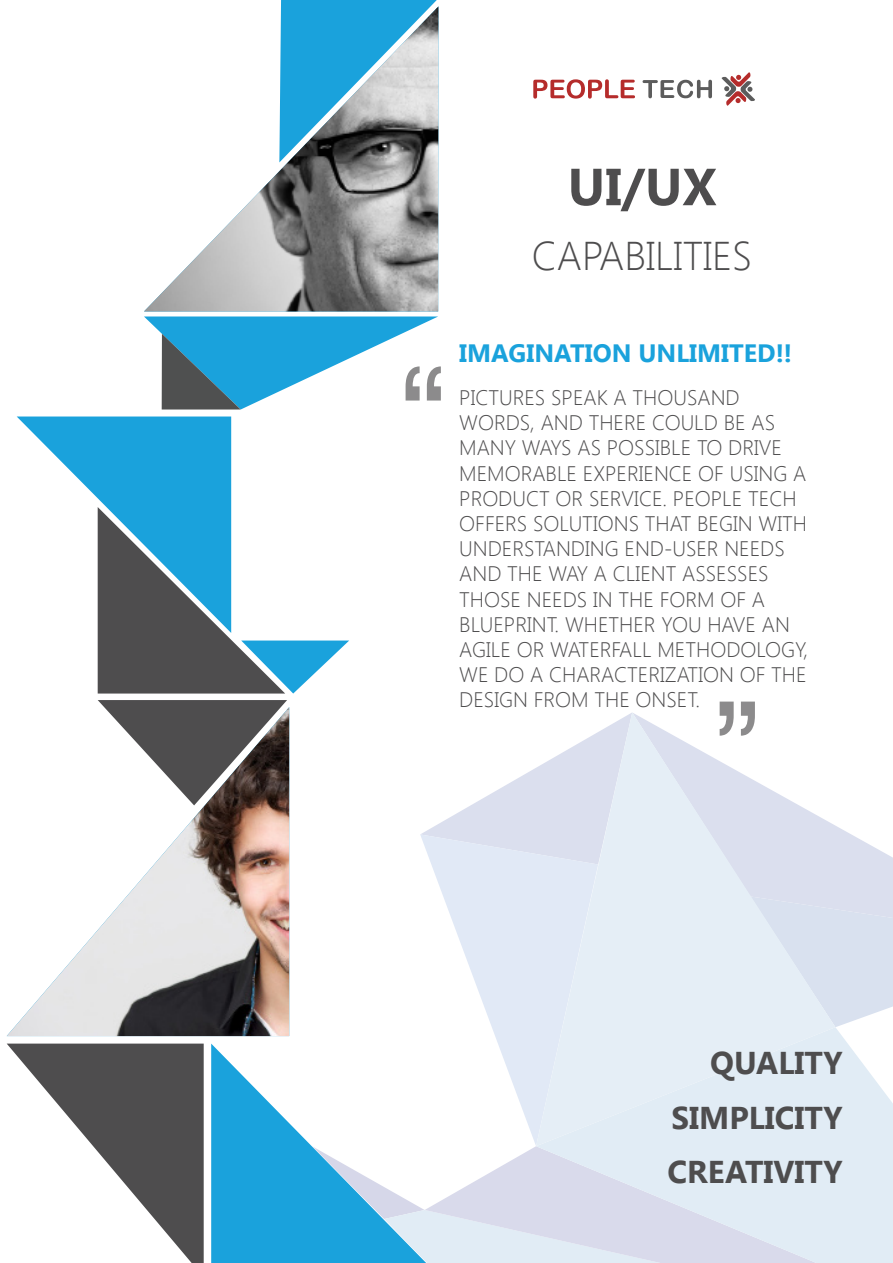
<style>
.page{position:relative;width:893px;height:1263px;background:#fff}
.page>*{position:absolute;margin:0;border:0;box-sizing:border-box;transform-origin:0 0}
.t1{font:152.85px "Shruti";color:#4e4d4e}
.t2{font:700 52.05px "Segoe UI";color:#4e4d4e}
.t3{font:300 40.05px "Segoe UI";color:#4e4d4e}
.t4{font:700 31.5px "Segoe UI";color:#4e4d4e}
.t5{font:700 25.05px "Segoe UI";color:#1aa2dc}
.t6{font:300 21px/25.2px "Segoe UI";color:#4e4d4e}
</style>
<div class="page">
<svg style="left:281px;top:0;width:156px;height:6px"></svg>
<img style="left:144px;top:6px;width:294px;height:305px">
<svg style="left:144px;top:316px;width:294px;height:93px"></svg>
<svg style="left:17px;top:416px;width:214px;height:217px;fill:#1aa2dc"></svg>
<svg style="left:98px;top:507px;width:251px;height:186px"></svg>
<svg style="left:98px;top:700px;width:189px;height:7px"></svg>
<img style="left:7px;top:707px;width:282px;height:329px">
<svg style="left:7px;top:1043px;width:197px;height:220px"></svg>
<svg style="left:211px;top:1043px;width:101px;height:220px;fill:#1aa2dc"></svg>
<svg style="left:312px;top:1146px;width:113px;height:117px"></svg>
<svg style="left:425px;top:1146px;width:111px;height:117px"></svg>
<svg style="left:536px;top:1027px;width:357px;height:236px;background:#dfe7f2"></svg>
<svg style="left:835px;top:918px;width:58px;height:109px;background:#dce3f0"></svg>
<svg style="left:835px;top:825px;width:58px;height:93px;fill:#dbdfee"></svg>
<svg style="left:421px;top:768px;width:115px;height:66px"></svg>
<svg style="left:420px;top:834px;width:116px;height:311px"></svg>
<svg style="left:536px;top:712px;width:299px;height:434px;background:#e4ebf5"></svg>
<svg style="left:721px;top:72px;width:34px;height:34px"></svg>
<svg style="left:533px;top:79px;width:102px;height:20px"></svg>
<svg style="left:643px;top:80px;width:69px;height:18px"></svg>
<p class="t2" style="left:568px;top:150px;width:151px">UI/UX</p>
<p class="t3" style="left:532px;top:228px;width:222px">CAPABILITIES</p>
<h1 class="t1" style="left:400px;top:327px;width:48px">“</h1>
<p class="t5" style="left:459px;top:335px;width:334px">IMAGINATION UNLIMITED!!</p>
<p class="t6" style="left:459px;top:384px;width:351px">PICTURES SPEAK A THOUSAND<br>WORDS, AND THERE COULD BE AS<br>MANY WAYS AS POSSIBLE TO DRIVE<br>MEMORABLE EXPERIENCE OF USING A<br>PRODUCT OR SERVICE. PEOPLE TECH<br>OFFERS SOLUTIONS THAT BEGIN WITH<br>UNDERSTANDING END-USER NEEDS<br>AND THE WAY A CLIENT ASSESSES<br>THOSE NEEDS IN THE FORM OF A<br>BLUEPRINT. WHETHER YOU HAVE AN<br>AGILE OR WATERFALL METHODOLOGY,<br>WE DO A CHARACTERIZATION OF THE<br>DESIGN FROM THE ONSET.</p>
<h1 class="t1" style="left:761px;top:775px;width:48px;rotate:-180deg">“</h1>
<p class="t4" style="left:710px;top:1040px;width:134px">QUALITY</p>
<p class="t4" style="left:672px;top:1095px;width:173px">SIMPLICITY</p>
<p class="t4" style="left:668px;top:1150px;width:177px">CREATIVITY</p>
</div>
